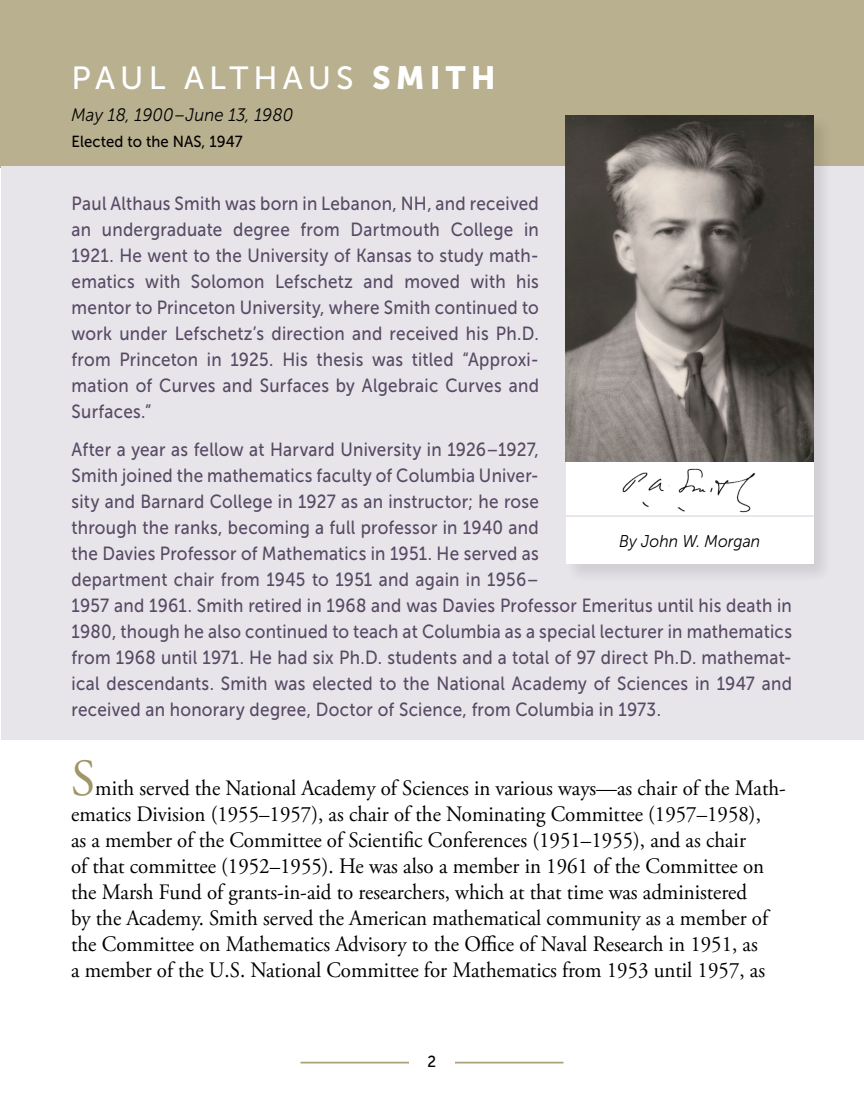
<style>
.page{position:relative;width:864px;height:1098px;background:#fff}
.page>*{position:absolute;margin:0;border:0;box-sizing:border-box;transform-origin:0 0}
.t1{font:52px "Adobe Garamond Pro";color:#a09569;scale:.95 1}
.t2{font:32px "Museo Sans 500";letter-spacing:.16em;color:#fff}
.t3{font:22px/26px "Adobe Garamond Pro";color:#000001;scale:.95 1}
.t4{font:19px/26px "Museo Sans 500";letter-spacing:.015em;color:#584a65;text-align:justify;scale:.9 1}
.t5{font:italic 18px "Museo Sans 300";letter-spacing:.005em;color:#000001;scale:.93 1}
.t6{font:italic 17px "Museo Sans 300";color:#000001;scale:.93 1}
.t7{font:16px "Museo Sans 500";letter-spacing:.005em;color:#000001;scale:.93 1}
.t8{font:16px "Museo Sans 500";letter-spacing:.005em;color:#000001;scale:.95 1}
.s1{font-family:"Museo Sans 900"}
</style>
<div class="page">
<hr style="left:301px;top:1062px;width:262px;height:1px;background:#a09569">
<hr style="left:301px;top:1063px;width:262px;height:1px;background:#a09569">
<div style="left:409px;top:1055px;width:45px;height:27px;background:#fff"></div>
<div style="left:0;top:0;width:864px;height:167px;background:#b9b08f"></div>
<div style="left:1px;top:166px;width:863px;height:574px;background:#e8e5ea"></div>
<div style="left:564px;top:114px;width:270px;height:470px;background:#000001;opacity:.1"></div>
<div style="left:566px;top:116px;width:248px;height:448px;background:#fff"></div>
<hr style="left:566px;top:516px;width:248px;height:1px;background:#d3ced6">
<img style="left:566px;top:115px;width:248px;height:347px">
<img style="left:622px;top:468px;width:134px;height:45px">
<h2 class="t2" style="left:72px;top:61px;width:426px">PAUL ALTHAUS <span class="s1">smith</span></h2>
<p class="t5" style="left:72px;top:105px;width:240px">May 18, 1900–June 13, 1980</p>
<p class="t7" style="left:72px;top:133px;width:185px">Elected to the NAS, 1947</p>
<p class="t4" style="left:72px;top:191px;width:521px">Paul Althaus Smith was born in Lebanon, NH, and received an undergraduate degree from Dartmouth College in 1921. He went to the University of Kansas to study math&shy;ematics with Solomon Lefschetz and moved with his mentor to Princeton University, where Smith continued to work under Lefschetz’s direction and received his Ph.D. from Princeton in 1925. His thesis was titled “Approxi&shy;mation of Curves and Surfaces by Algebraic Curves and Surfaces.”</p>
<p class="t4" style="left:72px;top:436px;width:802px;text-align:left">After a year as fellow at Harvard University in 1926–1927,<br>Smith joined the mathematics faculty of Columbia Univer-<br>sity and Barnard College in 1927 as an instructor; he rose<br>through the ranks, becoming a full professor in 1940 and<br>the Davies Professor of Mathematics in 1951. He served as<br>department chair from 1945 to 1951 and again in 1956–<br>1957 and 1961. Smith retired in 1968 and was Davies Professor Emeritus until his death in 1980, though he also continued to teach at Columbia as a special lecturer in mathematics from 1968 until 1971. He had six Ph.D. students and a total of 97 direct Ph.D. mathemat&shy;ical descendants. Smith was elected to the National Academy of Sciences in 1947 and received an honorary degree, Doctor of Science, from Columbia in 1973.</p>
<p class="t6" style="left:619px;top:532px;width:153px">By John W. Morgan</p>
<h1 class="t1" style="left:71px;top:747px;width:27px">S</h1>
<p class="t3" style="left:71px;top:776px;width:754px;text-indent:24px">mith served the National Academy of Sciences in various ways—as chair of the Math&shy;ematics Division (1955–1957), as chair of the Nominating Committee (1957–1958),<br>as a member of the Committee of Scientific Conferences (1951–1955), and as chair<br>of that committee (1952–1955). He was also a member in 1961 of the Committee on the Marsh Fund of grants-in-aid to researchers, which at that time was administered<br>by the Academy. Smith served the American mathematical community as a member of the Committee on Mathematics Advisory to the Office of Naval Research in 1951, as<br>a member of the U.S. National Committee for Mathematics from 1953 until 1957, as</p>
<p class="t8" style="left:427px;top:1052px;width:11px">2</p>
</div>
